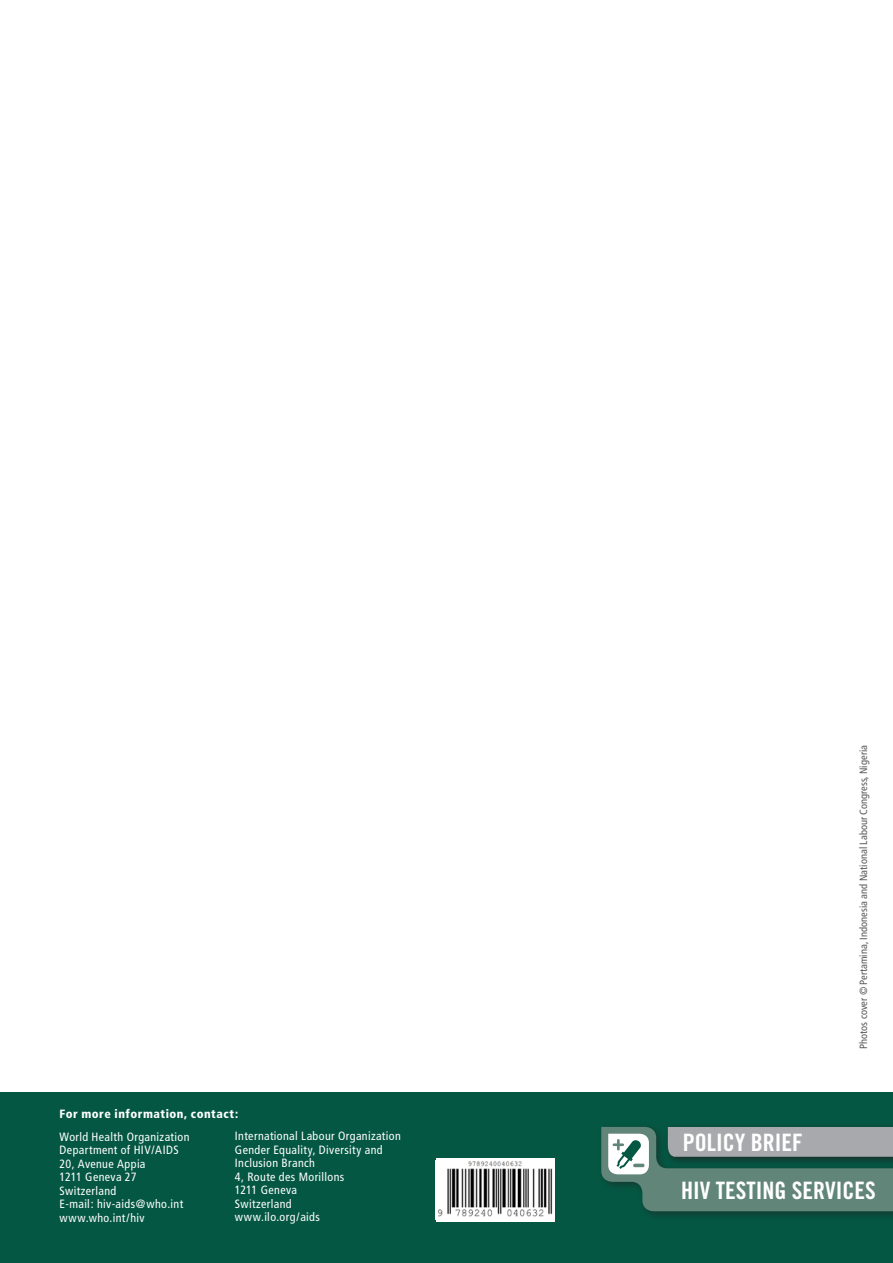
<style>
.page{position:relative;width:893px;height:1263px;background:#fff}
.page>*{position:absolute;margin:0;border:0;box-sizing:border-box;transform-origin:0 0}
.t1{font:24px "Trade Gothic Bold Cond Twenty";color:#fff}
.Body_text{font:condensed 12px/13.5px "Frutiger";letter-spacing:.03em;color:#fff}
.Body_text-2{font:900 condensed 12px "Frutiger";letter-spacing:.04em;color:#fff}
.Source_of_guidance_l{font:condensed 10.5px "Frutiger";color:#57585a}
</style>
<div class="page">
<div style="left:0;top:1093px;width:893px;height:170px;background:#045743"></div>
<div style="left:597px;top:1122px;width:296px;height:99px;background:#231f20;opacity:.5"></div>
<svg style="left:601px;top:1125px;width:292px;height:86px"></svg>
<svg style="left:436px;top:1158px;width:119px;height:63px"></svg>
<p class="Body_text-2" style="left:60px;top:1107px;width:180px">For more information, contact:</p>
<p class="Body_text" style="left:235px;top:1129px;width:167px">International Labour Organization</p>
<p class="Body_text" style="left:235px;top:1143px;width:149px">Gender Equality, Diversity and<br>Inclusion Branch</p>
<p class="Body_text" style="left:235px;top:1170px;width:111px">4, Route des Morillons</p>
<p class="Body_text" style="left:235px;top:1183px;width:64px">1211 Geneva</p>
<p class="Body_text" style="left:235px;top:1197px;width:58px">Switzerland</p>
<p class="Body_text" style="left:235px;top:1210px;width:86px">www.ilo.org/aids</p>
<p class="Body_text" style="left:60px;top:1130px;width:131px">World Health Organization</p>
<p class="Body_text" style="left:60px;top:1143px;width:121px">Department of HIV/AIDS</p>
<p class="Body_text" style="left:60px;top:1157px;width:87px">20, Avenue Appia</p>
<p class="Body_text" style="left:60px;top:1170px;width:79px">1211 Geneva 27</p>
<p class="Body_text" style="left:60px;top:1184px;width:58px">Switzerland</p>
<p class="Body_text" style="left:60px;top:1197px;width:125px">E-mail: hiv-aids@who.int</p>
<p class="Body_text" style="left:60px;top:1211px;width:87px">www.who.int/hiv</p>
<p class="Source_of_guidance_l" style="left:857px;top:1049px;width:305px;rotate:-90deg">Photos cover © Pertamina, Indonesia and National Labour Congress, Nigeria</p>
<p class="t1" style="left:683px;top:1128px;width:121px">POLICY BRIEF</p>
<p class="t1" style="left:681px;top:1176px;width:196px">HIV TESTING SERVICES</p>
</div>
